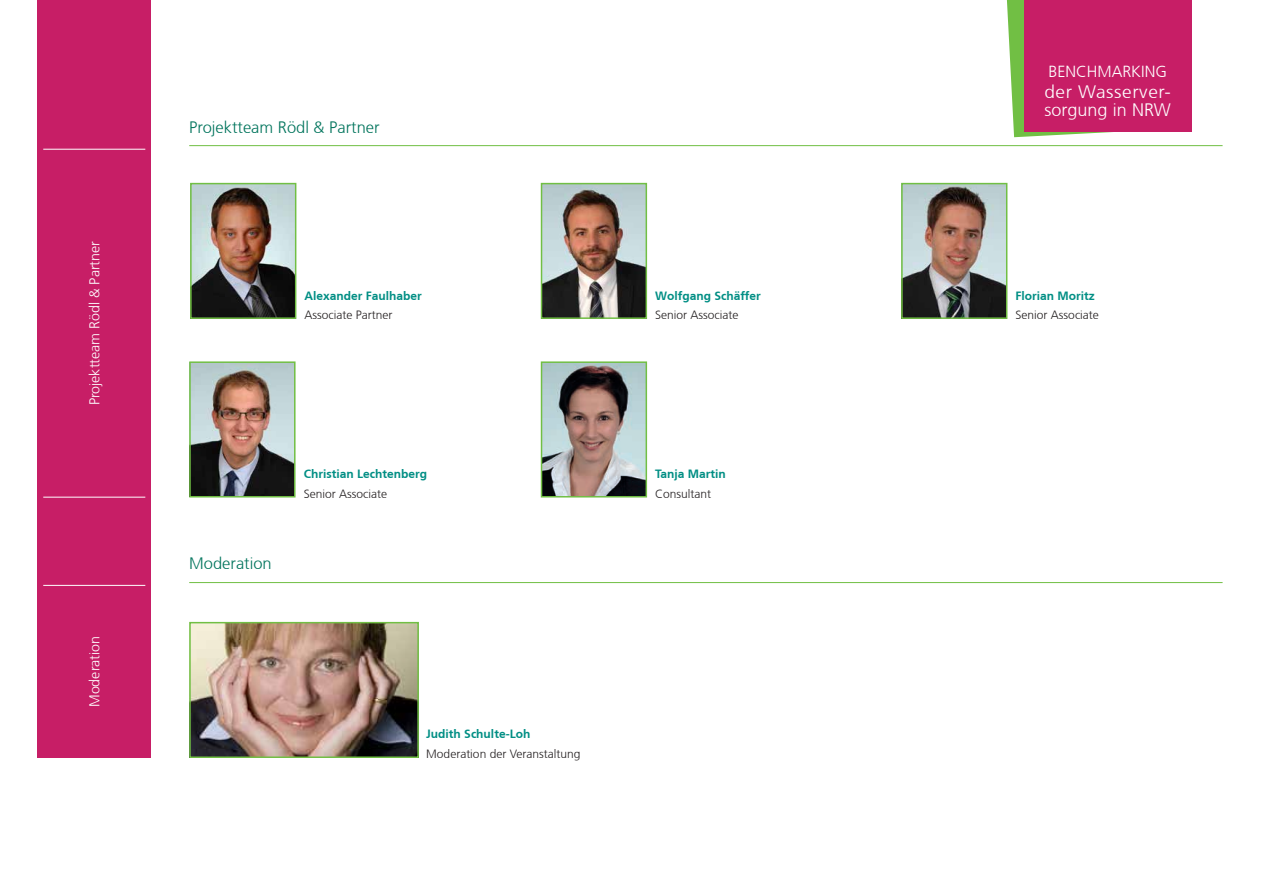
<style>
.page{position:relative;width:1263px;height:893px;background:#fff}
.page>*{position:absolute;margin:0;border:0;box-sizing:border-box;transform-origin:0 0}
.t1{font:300 18px/18px "Frutiger CE";color:#fff;scale:1.06 1}
.t2{font:300 16.5px "Frutiger CE";color:#01745c}
.t3{font:300 16.05px "Frutiger CE";color:#fff}
.t4{font:300 14.25px "Frutiger CE";color:#fff}
.t5{font:300 12px "Frutiger CE";color:#231f20}
.t6{font:700 12px "Frutiger CE";color:#008e84}
</style>
<div class="page">
<hr style="left:189px;top:145px;width:1033px;height:1px;background:#71bf44">
<hr style="left:189px;top:582px;width:1033px;height:1px;background:#71bf44">
<img style="left:192px;top:364px;width:101px;height:130px">
<div style="left:189px;top:361px;width:107px;height:136px;border:2px solid #71bf44"></div>
<img style="left:192px;top:625px;width:224px;height:130px">
<div style="left:189px;top:622px;width:230px;height:136px;border:2px solid #71bf44"></div>
<img style="left:193px;top:186px;width:100px;height:130px">
<div style="left:190px;top:183px;width:106px;height:136px;border:2px solid #71bf44"></div>
<img style="left:904px;top:186px;width:100px;height:130px">
<div style="left:901px;top:183px;width:106px;height:136px;border:2px solid #71bf44"></div>
<img style="left:544px;top:186px;width:100px;height:130px">
<div style="left:541px;top:183px;width:106px;height:136px;border:2px solid #71bf44"></div>
<img style="left:544px;top:364px;width:100px;height:130px">
<div style="left:541px;top:361px;width:106px;height:136px;border:2px solid #71bf44"></div>
<div style="left:38px;top:0;width:113px;height:758px;background:#c71e66"></div>
<hr style="left:43px;top:149px;width:102px;height:1px;background:#fff">
<hr style="left:43px;top:497px;width:102px;height:1px;background:#fff">
<hr style="left:43px;top:585px;width:102px;height:1px;background:#fff">
<svg style="left:1007px;top:0;width:158px;height:137px"></svg>
<div style="left:1024px;top:0;width:167px;height:131px;background:#c71e66"></div>
<p class="t4" style="left:86px;top:405px;width:166px;rotate:-90deg">Projektteam Rödl &amp; Partner</p>
<p class="t4" style="left:86px;top:707px;width:73px;rotate:-90deg">Moderation</p>
<h2 class="t2" style="left:189px;top:117px;width:192px">Projektteam Rödl &amp; Partner</h2>
<p class="t6" style="left:305px;top:288px;width:119px">Alexander Faulhaber</p>
<p class="t5" style="left:305px;top:308px;width:89px">Associate Partner</p>
<h2 class="t2" style="left:189px;top:554px;width:84px">Moderation</h2>
<p class="t6" style="left:304px;top:467px;width:125px">Christian Lechtenberg</p>
<p class="t5" style="left:304px;top:486px;width:85px">Senior Associate</p>
<p class="t6" style="left:426px;top:727px;width:106px">Judith Schulte-Loh</p>
<p class="t5" style="left:426px;top:746px;width:156px">Moderation der Veranstaltung</p>
<p class="t6" style="left:655px;top:288px;width:107px">Wolfgang Schäffer</p>
<p class="t5" style="left:655px;top:308px;width:85px">Senior Associate</p>
<p class="t6" style="left:655px;top:467px;width:72px">Tanja Martin</p>
<p class="t5" style="left:655px;top:486px;width:58px">Consultant</p>
<h3 class="t3" style="left:1048px;top:62px;width:120px">BENCHMARKING</h3>
<h1 class="t1" style="left:1044px;top:83px;width:121px">der Wasserver&shy;sorgung in NRW</h1>
<p class="t6" style="left:1016px;top:288px;width:81px">Florian Moritz</p>
<p class="t5" style="left:1016px;top:308px;width:85px">Senior Associate</p>
</div>
